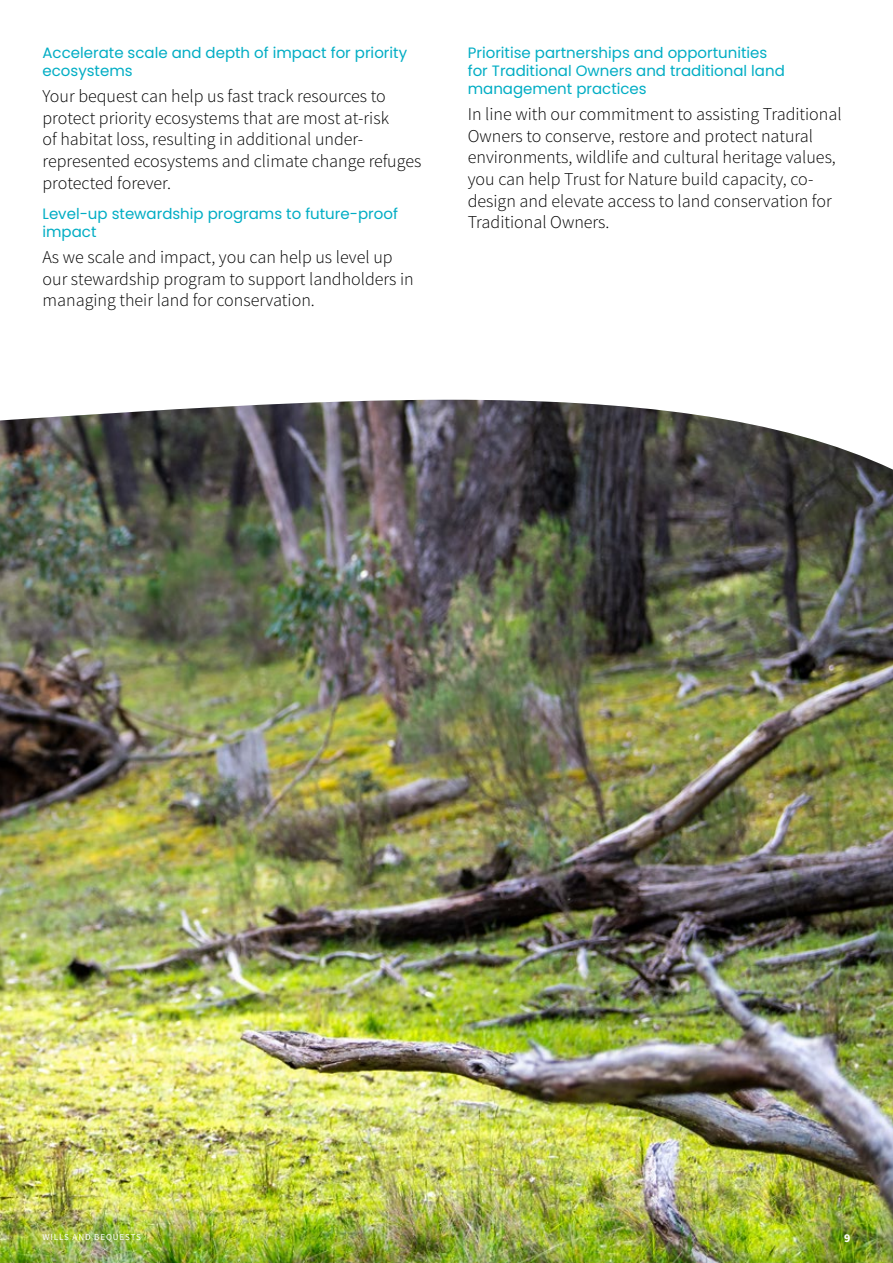
<style>
.page{position:relative;width:893px;height:1263px;background:#fff}
.page>*{position:absolute;margin:0;border:0;box-sizing:border-box;transform-origin:0 0}
.t1{font:300 18px/21.6px "Source Sans Pro";color:#000}
.t2{font:15px/18px "Poppins";color:#00adc4}
.t3{font:700 12px "Source Sans Pro";color:#fff}
.t4{font:9px "Source Sans Pro";letter-spacing:.1em;color:#fff}
</style>
<div class="page">
<img style="left:0;top:400px;width:893px;height:863px">
<p class="t2" style="left:43px;top:44px;width:366px">Accelerate scale and depth of impact for priority ecosystems</p>
<p class="t1" style="left:43px;top:85px;width:380px">Your bequest can help us fast track resources to protect priority ecosystems that are most at-risk<br>of habitat loss, resulting in additional under&shy;represented ecosystems and climate change refuges protected forever.</p>
<p class="t2" style="left:43px;top:205px;width:357px">Level-up stewardship programs to future-proof impact</p>
<p class="t1" style="left:43px;top:246px;width:373px">As we scale and impact, you can help us level up our stewardship program to support landholders in managing their land for conservation.</p>
<p class="t2" style="left:468px;top:44px;width:319px">Prioritise partnerships and opportunities for Traditional Owners and traditional land management practices</p>
<p class="t1" style="left:468px;top:103px;width:375px">In line with our commitment to assisting Traditional Owners to conserve, restore and protect natural environments, wildlife and cultural heritage values, you can help Trust for Nature build capacity, co&shy;design and elevate access to land conservation for Traditional Owners.</p>
<p class="t4" style="left:43px;top:1231px;width:100px">WILLS AND BEQUESTS</p>
<p class="t3" style="left:844px;top:1230px;width:8px">9</p>
</div>
